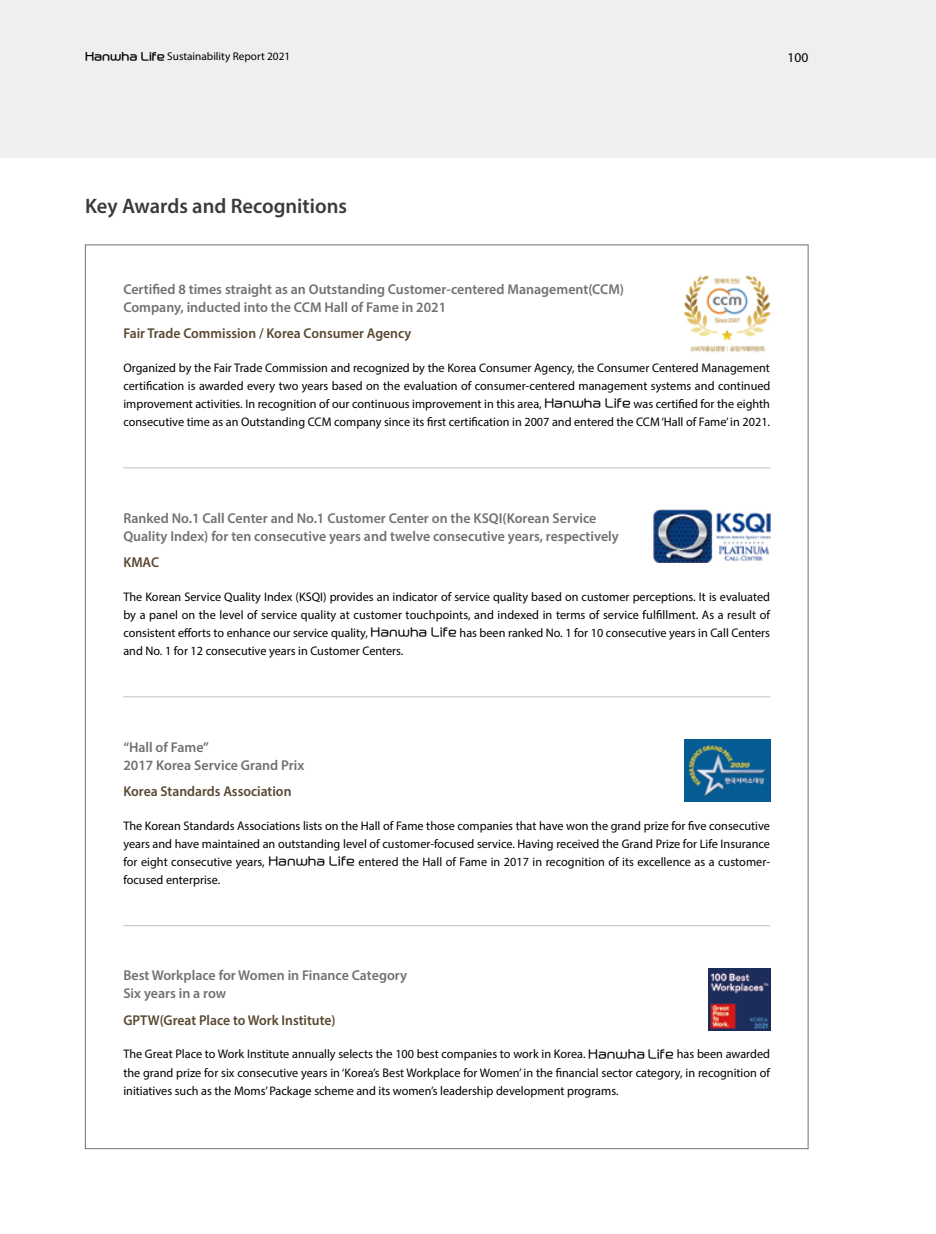
<style>
.page{position:relative;width:936px;height:1234px;background:#fff}
.page>*{position:absolute;margin:0;border:0;box-sizing:border-box;transform-origin:0 0}
.t1{font:600 21px "Myriad Pro";color:#3e3a39}
.t2{font:600 14.25px/18px "Myriad Pro";color:#727171}
.t3{font:600 14.25px "Myriad Pro";color:#594831;scale:.96 1}
.t4{font:13.5px "Myriad Pro";color:#000}
.t5{font:12.45px/18px "Myriad Pro";color:#000;text-align:justify}
.t6{font:11.25px "Myriad Pro";color:#000}
.s1{font-family:"Hanwha R OTF"}
.s2{font-family:"Hanwha L OTF"}
</style>
<div class="page">
<div style="left:0;top:0;width:935px;height:157px;background:#efefef"></div>
<hr style="left:935px;top:0;width:1px;height:1233px;background:#ed7100">
<hr style="left:123px;top:467px;width:647px;height:1px;background:#bfc0c0">
<hr style="left:123px;top:696px;width:647px;height:1px;background:#bfc0c0">
<hr style="left:123px;top:925px;width:647px;height:1px;background:#bfc0c0">
<img style="left:653px;top:509px;width:117px;height:53px">
<img style="left:684px;top:275px;width:87px;height:78px">
<img style="left:708px;top:968px;width:62px;height:61px">
<img style="left:684px;top:739px;width:86px;height:62px">
<p class="t6" style="left:85px;top:50px;width:207px"><span class="s1">Hanwha Life</span> Sustainability Report 2021</p>
<p class="t4" style="left:787px;top:49px;width:22px">100</p>
<h1 class="t1" style="left:85px;top:193px;width:263px">Key Awards and Recognitions</h1>
<p class="t2" style="left:123px;top:279px;width:502px">Certified 8 times straight as an Outstanding Customer-centered Management(CCM)<br>Company, inducted into the CCM Hall of Fame in 2021</p>
<p class="t3" style="left:123px;top:324px;width:301px">Fair Trade Commission / Korea Consumer Agency</p>
<p class="t5" style="left:123px;top:358px;width:648px">Organized by the Fair Trade Commission and recognized by the Korea Consumer Agency, the Consumer Centered Management certification is awarded every two years based on the evaluation of consumer-centered management systems and continued improvement activities. In recognition of our continuous improvement in this area, <span class="s2">Hanwha Life</span> was certified for the eighth consecutive time as an Outstanding CCM company since its first certification in 2007 and entered the CCM ‘Hall of Fame’ in 2021.</p>
<p class="t2" style="left:123px;top:508px;width:497px">Ranked No.1 Call Center and No.1 Customer Center on the KSQI(Korean Service<br>Quality Index) for ten consecutive years and twelve consecutive years, respectively</p>
<p class="t3" style="left:123px;top:553px;width:39px">KMAC</p>
<p class="t5" style="left:123px;top:587px;width:648px">The Korean Service Quality Index (KSQI) provides an indicator of service quality based on customer perceptions. It is evaluated by a panel on the level of service quality at customer touchpoints, and indexed in terms of service fulfillment. As a result of consistent efforts to enhance our service quality, <span class="s2">Hanwha Life</span> has been ranked No. 1 for 10 consecutive years in Call Centers and No. 1 for 12 consecutive years in Customer Centers.</p>
<p class="t2" style="left:123px;top:737px;width:182px">“Hall of Fame”<br>2017 Korea Service Grand Prix</p>
<p class="t3" style="left:123px;top:782px;width:177px">Korea Standards Association</p>
<p class="t5" style="left:123px;top:816px;width:648px">The Korean Standards Associations lists on the Hall of Fame those companies that have won the grand prize for five consecutive years and have maintained an outstanding level of customer-focused service. Having received the Grand Prize for Life Insurance for eight consecutive years, <span class="s2">Hanwha Life</span> entered the Hall of Fame in 2017 in recognition of its excellence as a customer&shy;focused enterprise.</p>
<p class="t2" style="left:123px;top:966px;width:285px">Best Workplace for Women in Finance Category<br>Six years in a row</p>
<p class="t3" style="left:123px;top:1010px;width:222px">GPTW(Great Place to Work Institute)</p>
<p class="t5" style="left:123px;top:1044px;width:648px">The Great Place to Work Institute annually selects the 100 best companies to work in Korea. <span class="s2">Hanwha Life</span> has been awarded the grand prize for six consecutive years in ‘Korea’s Best Workplace for Women’ in the financial sector category, in recognition of initiatives such as the Moms’ Package scheme and its women’s leadership development programs.</p>
</div>
